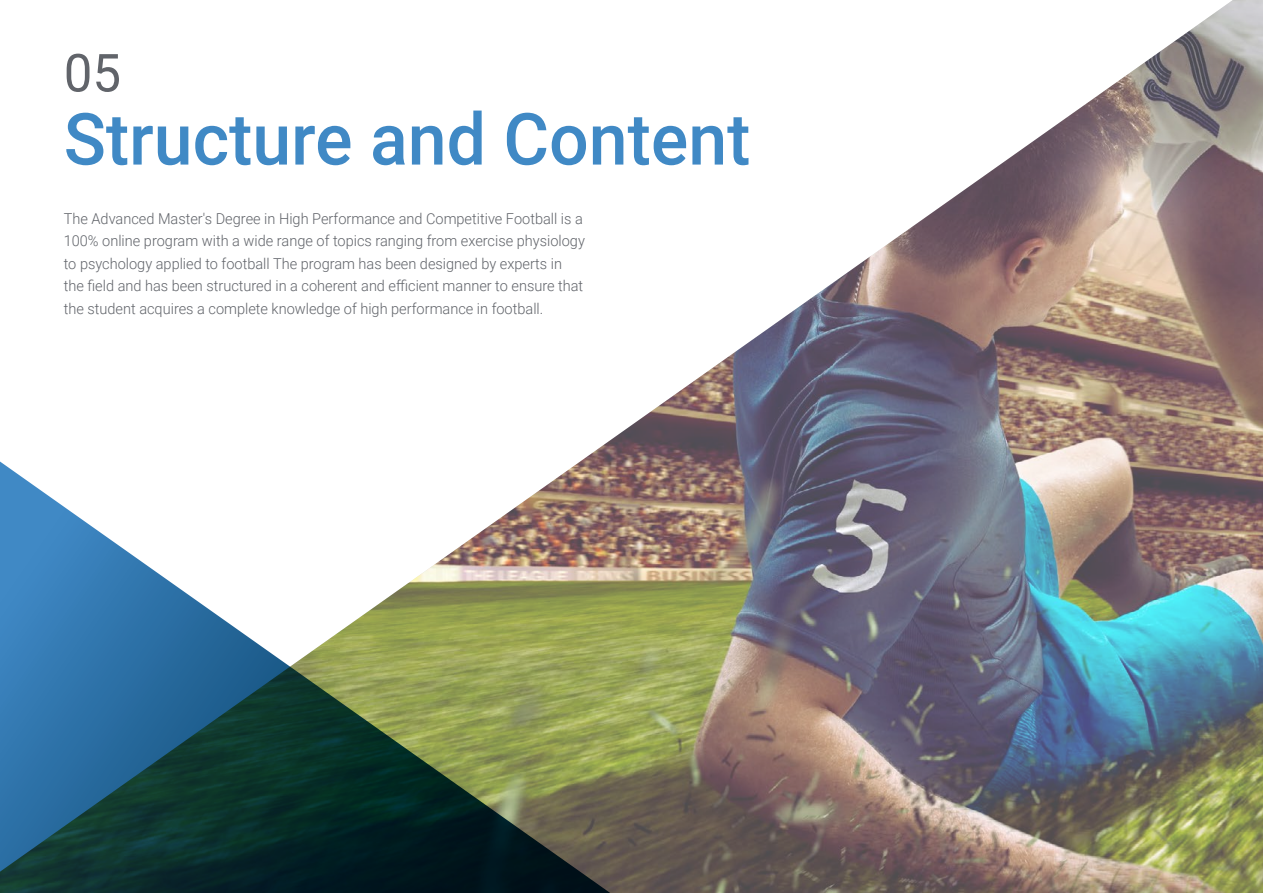
<style>
.page{position:relative;width:1263px;height:893px;background:#fff}
.page>*{position:absolute;margin:0;border:0;box-sizing:border-box;transform-origin:0 0}
.t1{font:500 72px "Roboto";color:#4089c5}
.t2{font:52.5px "Roboto";color:#61646a}
.t3{font:300 15px/22.5px "Roboto";color:#61646a}
</style>
<div class="page">
<img style="left:602px;top:0;width:661px;height:893px">
<svg style="left:0;top:446px;width:640px;height:447px"></svg>
<h2 class="t2" style="left:64px;top:36px;width:59px">05</h2>
<h1 class="t1" style="left:64px;top:89px;width:688px">Structure and Content</h1>
<p class="t3" style="left:64px;top:207px;width:523px">The Advanced Master's Degree in High Performance and Competitive Football is a 100% online program with a wide range of topics ranging from exercise physiology to psychology applied to football The program has been designed by experts in the field and has been structured in a coherent and efficient manner to ensure that the student acquires a complete knowledge of high performance in football.</p>
</div>
